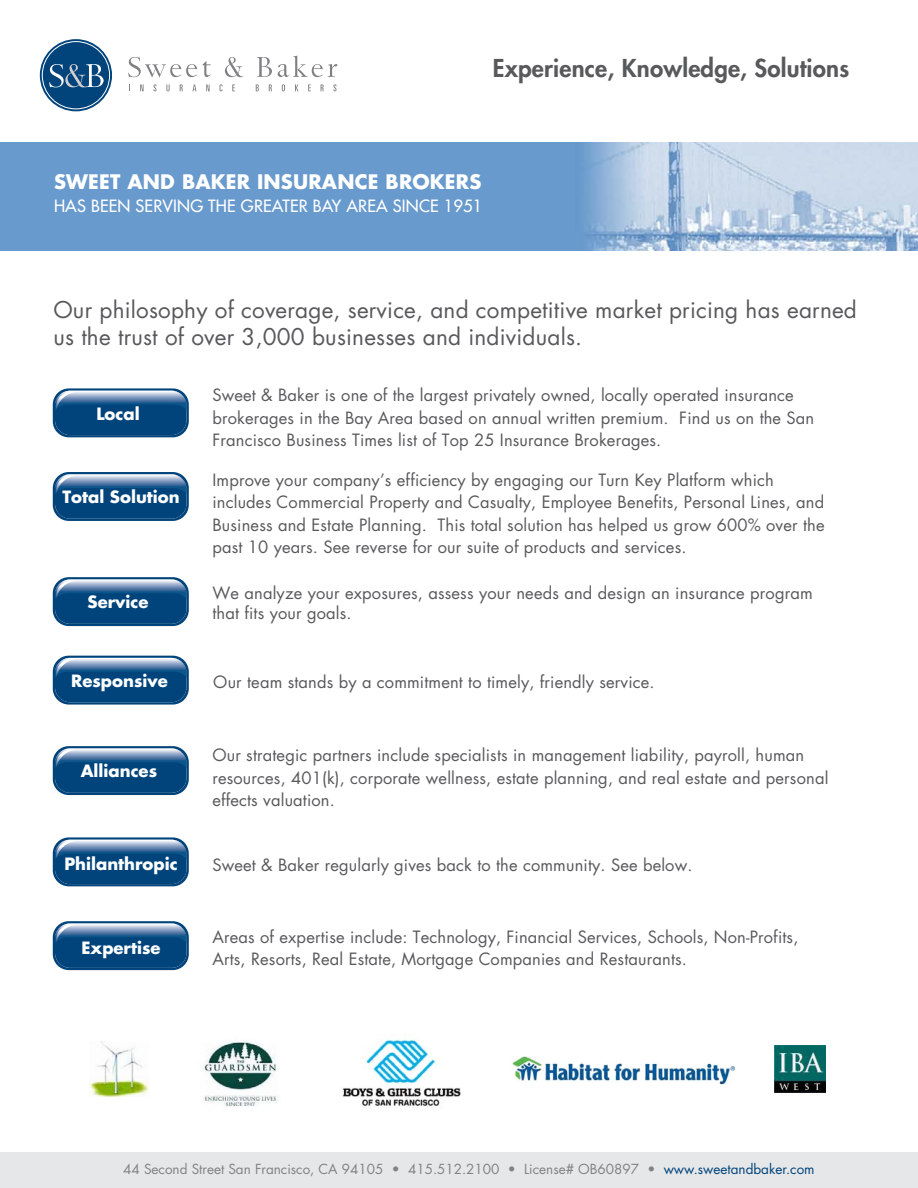
<style>
.page{position:relative;width:918px;height:1188px;background:#fff}
.page>*{position:absolute;margin:0;border:0;box-sizing:border-box;transform-origin:0 0}
.t1{font:800 24px "Futura";letter-spacing:.01em;color:#58595b}
.t2{font:22.5px/27px "Futura";letter-spacing:.01em;color:#58595b}
.t3{font:700 19.5px "Futura";letter-spacing:.01em;color:#fff}
.t4{font:16.5px/22.5px "Futura";letter-spacing:.01em;color:#58595b}
.t5{font:700 16.5px "Futura";color:#fff}
.t6{font:16.5px "Futura";letter-spacing:.01em;color:#fff}
.t7{font:13.5px "Futura";color:#808285}
.s1{color:#00447b}
</style>
<div class="page">
<div style="left:0;top:1153px;width:918px;height:35px;background:#e6e7e8"></div>
<img style="left:0;top:142px;width:918px;height:108px">
<svg style="left:128px;top:57px;width:83px;height:20px"></svg>
<svg style="left:225px;top:57px;width:18px;height:20px"></svg>
<svg style="left:257px;top:57px;width:15px;height:20px"></svg>
<svg style="left:278px;top:56px;width:59px;height:21px"></svg>
<svg style="left:140px;top:84px;width:4px;height:7px"></svg>
<svg style="left:153px;top:84px;width:4px;height:7px"></svg>
<svg style="left:166px;top:84px;width:4px;height:7px"></svg>
<svg style="left:180px;top:84px;width:3px;height:7px"></svg>
<svg style="left:192px;top:84px;width:4px;height:7px"></svg>
<svg style="left:206px;top:84px;width:4px;height:7px"></svg>
<svg style="left:220px;top:84px;width:3px;height:7px"></svg>
<svg style="left:232px;top:84px;width:3px;height:7px"></svg>
<svg style="left:256px;top:84px;width:3px;height:7px"></svg>
<svg style="left:269px;top:84px;width:3px;height:7px"></svg>
<svg style="left:282px;top:84px;width:3px;height:7px"></svg>
<svg style="left:295px;top:84px;width:4px;height:7px"></svg>
<svg style="left:308px;top:84px;width:3px;height:7px"></svg>
<svg style="left:321px;top:84px;width:3px;height:7px"></svg>
<svg style="left:333px;top:84px;width:4px;height:7px"></svg>
<div style="left:40px;top:39px;width:72px;height:72px;background:#00447b;border-radius:50%"></div>
<svg style="left:49px;top:64px;width:55px;height:23px"></svg>
<div style="left:42px;top:41px;width:68px;height:68px;border:1px solid #fff;border-radius:50%"></div>
<svg style="left:53px;top:388px;width:136px;height:49px;background:#2d6493"></svg>
<svg style="left:53px;top:472px;width:136px;height:49px;background:#2b6392"></svg>
<svg style="left:53px;top:577px;width:136px;height:49px;background:#2c6392"></svg>
<svg style="left:53px;top:656px;width:136px;height:49px;background:#2d6493"></svg>
<svg style="left:53px;top:746px;width:136px;height:49px;background:#2c6392"></svg>
<svg style="left:53px;top:837px;width:136px;height:49px;background:#2d6493"></svg>
<svg style="left:53px;top:921px;width:136px;height:49px;background:#2c6392"></svg>
<img style="left:775px;top:1045px;width:50px;height:47px">
<img style="left:204px;top:1041px;width:73px;height:66px">
<img style="left:90px;top:1042px;width:58px;height:55px">
<img style="left:342px;top:1037px;width:119px;height:70px">
<img style="left:512px;top:1056px;width:223px;height:29px">
<h1 class="t1" style="left:493px;top:52px;width:358px">Experience, Knowledge, Solutions</h1>
<p class="t3" style="left:54px;top:168px;width:429px">SWEET AND BAKER INSURANCE BROKERS</p>
<p class="t6" style="left:54px;top:195px;width:430px">HAS BEEN SERVING THE GREATER BAY AREA SINCE 1951</p>
<h2 class="t2" style="left:53px;top:295px;width:805px">Our philosophy of coverage, service, and competitive market pricing has earned us the trust of over 3,000 businesses and individuals.</h2>
<p class="t5" style="left:96px;top:402px;width:45px">Local</p>
<p class="t5" style="left:62px;top:485px;width:119px">Total Solution</p>
<p class="t4" style="left:212px;top:383px;width:603px">Sweet &amp; Baker is one of the largest privately owned, locally operated insurance brokerages in the Bay Area based on annual written premium. Find us on the San<br>Francisco Business Times list of Top 25 Insurance Brokerages.</p>
<p class="t4" style="left:212px;top:468px;width:614px">Improve your company’s efficiency by engaging our Turn Key Platform which includes Commercial Property and Casualty, Employee Benefits, Personal Lines, and Business and Estate Planning. This total solution has helped us grow 600% over the past 10 years. See reverse for our suite of products and services.</p>
<p class="t5" style="left:88px;top:591px;width:63px">Service</p>
<p class="t4" style="left:212px;top:583px;width:602px;line-height:19.8px">We analyze your exposures, assess your needs and design an insurance program that fits your goals.</p>
<p class="t5" style="left:71px;top:669px;width:98px">Responsive</p>
<p class="t4" style="left:213px;top:670px;width:443px">Our team stands by a commitment to timely, friendly service.</p>
<p class="t5" style="left:81px;top:760px;width:78px">Alliances</p>
<p class="t4" style="left:212px;top:744px;width:618px">Our strategic partners include specialists in management liability, payroll, human resources, 401(k), corporate wellness, estate planning, and real estate and personal effects valuation.</p>
<p class="t5" style="left:64px;top:852px;width:115px">Philanthropic</p>
<p class="t4" style="left:212px;top:853px;width:482px">Sweet &amp; Baker regularly gives back to the community. See below.</p>
<p class="t5" style="left:82px;top:936px;width:81px">Expertise</p>
<p class="t4" style="left:212px;top:925px;width:588px">Areas of expertise include: Technology, Financial Services, Schools, Non-Profits,<br>Arts, Resorts, Real Estate, Mortgage Companies and Restaurants.</p>
<p class="t7" style="left:123px;top:1160px;width:693px">44 Second Street San Francisco, CA 94105 • 415.512.2100 • License# OB60897 • <span class="s1">www.sweetandbaker.com</span></p>
</div>
